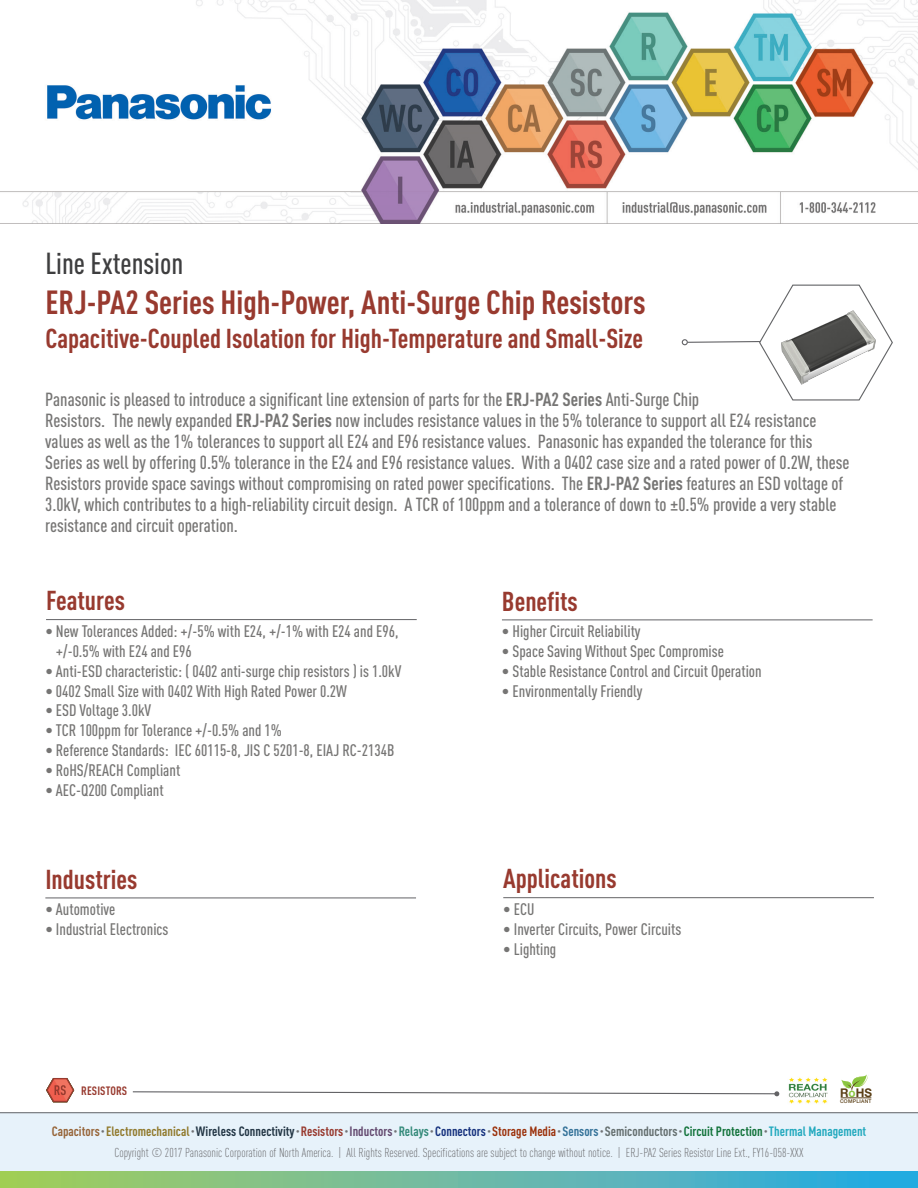
<style>
.page{position:relative;width:918px;height:1188px;background:#fff}
.page>*{position:absolute;margin:0;border:0;box-sizing:border-box;transform-origin:0 0}
.NPI_Title{font:700 condensed 33px "DINOT";color:#983a2f}
.New_Product_Introduc{font:500 condensed 30px "DINOT";color:#3e3e3f}
.Sub_head{font:700 condensed 27px "DINOT";color:#983a2f}
.t1{font:500 condensed 18.75px/21px "DINOT";color:#767574}
.BULLETS{font:500 condensed 16.5px/19.8px "DINOT";color:#767574}
.t2{font:700 condensed 13.35px "DINOT";color:#223544}
.t3{font:300 condensed 12.75px "DINOT";color:#636366}
.Category_Name__botto{font:700 condensed 12px "DINOT";letter-spacing:.01em;color:#983a2f}
.t4{font:700 12px "Helvetica Neue";color:#5a3f16}
.t5{font:500 5.1px "Helvetica Neue";letter-spacing:.05em;color:#5a3f16}
.s1{font-weight:700}
.s2{color:#8bc640}
.s3{color:#976539}
.s4{font-size:7.8px;color:#727477}
.s5{color:#917a2d}
.s6{color:#983a2f}
.s7{color:#63496f}
.s8{color:#348a7a}
.s9{color:#15317d}
.s10{color:#9b320c}
.s11{color:#347299}
.s12{color:#646e6e}
.s13{color:#12733b}
.s14{color:#22a9be}
</style>
<div class="page">
<svg style="left:682px;top:284px;width:211px;height:117px"></svg>
<img style="left:0;top:0;width:918px;height:223px">
<hr style="left:46px;top:619px;width:371px;height:1px;background:#636366">
<hr style="left:503px;top:897px;width:371px;height:1px;background:#636366">
<hr style="left:45px;top:898px;width:371px;height:1px;background:#636366">
<hr style="left:502px;top:620px;width:371px;height:1px;background:#636366">
<img style="left:764px;top:288px;width:125px;height:108px">
<div style="left:0;top:1113px;width:918px;height:75px;background:#e7f2fa"></div>
<div style="left:0;top:1172px;width:918px;height:16px;background:linear-gradient(to right,#aacd5b,#2aa8e9)"></div>
<hr style="left:0;top:1112px;width:918px;height:1px;background:#636366">
<svg style="left:842px;top:1074px;width:26px;height:18px"></svg>
<hr style="left:841px;top:1098px;width:30px;height:1px;background:#5a3f19">
<img style="left:788px;top:1077px;width:40px;height:27px">
<svg style="left:132px;top:1091px;width:647px;height:5px"></svg>
<svg style="left:46px;top:1078px;width:28px;height:24px"></svg>
<p class="New_Product_Introduc" style="left:45px;top:246px;width:139px">Line Extension</p>
<p class="NPI_Title" style="left:45px;top:282px;width:602px">ERJ-PA2 Series High-Power, Anti-Surge Chip Resistors</p>
<p class="Sub_head" style="left:45px;top:322px;width:599px">Capacitive-Coupled Isolation for High-Temperature and Small-Size</p>
<p class="t1" style="left:45px;top:388px;width:806px">Panasonic is pleased to introduce a significant line extension of parts for the <span class="s1">ERJ-PA2 Series</span> Anti-Surge Chip<br>Resistors. The newly expanded <span class="s1">ERJ-PA2 Series</span> now includes resistance values in the 5% tolerance to support all E24 resistance values as well as the 1% tolerances to support all E24 and E96 resistance values. Panasonic has expanded the tolerance for this Series as well by offering 0.5% tolerance in the E24 and E96 resistance values. With a 0402 case size and a rated power of 0.2W, these Resistors provide space savings without compromising on rated power specifications. The <span class="s1">ERJ-PA2 Series</span> features an ESD voltage of 3.0kV, which contributes to a high-reliability circuit design. A TCR of 100ppm and a tolerance of down to ±0.5% provide a very stable resistance and circuit operation.</p>
<p class="Sub_head" style="left:46px;top:584px;width:80px">Features</p>
<p class="BULLETS" style="left:56px;top:621px;width:344px;text-indent:-11px">• New Tolerances Added: +/-5% with E24, +/-1% with E24 and E96, +/-0.5% with E24 and E96</p>
<p class="BULLETS" style="left:45px;top:661px;width:358px">• Anti-ESD characteristic: ( 0402 anti-surge chip resistors ) is 1.0kV</p>
<p class="BULLETS" style="left:45px;top:681px;width:303px">• 0402 Small Size with 0402 With High Rated Power 0.2W</p>
<p class="BULLETS" style="left:45px;top:700px;width:107px">• ESD Voltage 3.0kV</p>
<p class="BULLETS" style="left:45px;top:720px;width:238px">• TCR 100ppm for Tolerance +/-0.5% and 1%</p>
<p class="BULLETS" style="left:45px;top:740px;width:350px">• Reference Standards: IEC 60115-8, JIS C 5201-8, EIAJ RC-2134B</p>
<p class="BULLETS" style="left:45px;top:760px;width:136px">• RoHS/REACH Compliant</p>
<p class="BULLETS" style="left:45px;top:780px;width:120px">• AEC-Q200 Compliant</p>
<p class="Sub_head" style="left:502px;top:585px;width:77px">Benefits</p>
<p class="BULLETS" style="left:502px;top:621px;width:140px">• Higher Circuit Reliability</p>
<p class="BULLETS" style="left:502px;top:641px;width:223px">• Space Saving Without Spec Compromise</p>
<p class="BULLETS" style="left:502px;top:661px;width:261px">• Stable Resistance Control and Circuit Operation</p>
<p class="BULLETS" style="left:502px;top:681px;width:142px">• Environmentally Friendly</p>
<p class="Sub_head" style="left:45px;top:863px;width:94px">Industries</p>
<p class="Sub_head" style="left:503px;top:862px;width:115px">Applications</p>
<p class="BULLETS" style="left:45px;top:899px;width:71px">• Automotive</p>
<p class="BULLETS" style="left:45px;top:919px;width:125px">• Industrial Electronics</p>
<p class="Category_Name__botto" style="left:81px;top:1084px;width:47px">RESISTORS</p>
<p class="BULLETS" style="left:503px;top:899px;width:33px">• ECU</p>
<p class="BULLETS" style="left:503px;top:919px;width:180px">• Inverter Circuits, Power Circuits</p>
<p class="BULLETS" style="left:503px;top:939px;width:55px">• Lighting</p>
<p class="t4" style="left:840px;top:1085px;width:33px">R<span class="s2">o</span>HS</p>
<p class="t5" style="left:840px;top:1098px;width:33px">COMPLIANT</p>
<p class="t2" style="left:52px;top:1123px;width:816px"><span class="s3">Capacitors</span> <span class="s4">•</span> <span class="s5">Electromechanical</span> <span class="s4">•</span> Wireless Connectivity <span class="s4">•</span> <span class="s6">Resistors</span> <span class="s4">•</span> <span class="s7">Inductors</span> <span class="s4">•</span> <span class="s8">Relays</span> <span class="s4">•</span> <span class="s9">Connectors</span> <span class="s4">•</span> <span class="s10">Storage Media</span> <span class="s4">•</span> <span class="s11">Sensors</span> <span class="s4">•</span> <span class="s12">Semiconductors</span> <span class="s4">•</span> <span class="s13">Circuit Protection</span> <span class="s4">•</span> <span class="s14">Thermal Management</span></p>
<p class="t3" style="left:114px;top:1145px;width:691px">Copyright © 2017 Panasonic Corporation of North America. | All Rights Reserved. Specifications are subject to change without notice. | ERJ-PA2 Series Resistor Line Ext., FY16-058-XXX</p>
<p class="t3" style="left:117px;top:1145px;width:676px">Copyright © 2017 Panasonic Corporation of North America. | A l Rights Reserved. Specifications are subject to change without notice. | Soft PGS IGBT EYG-S Series NPI, FY16-07 -X</p>
</div>
